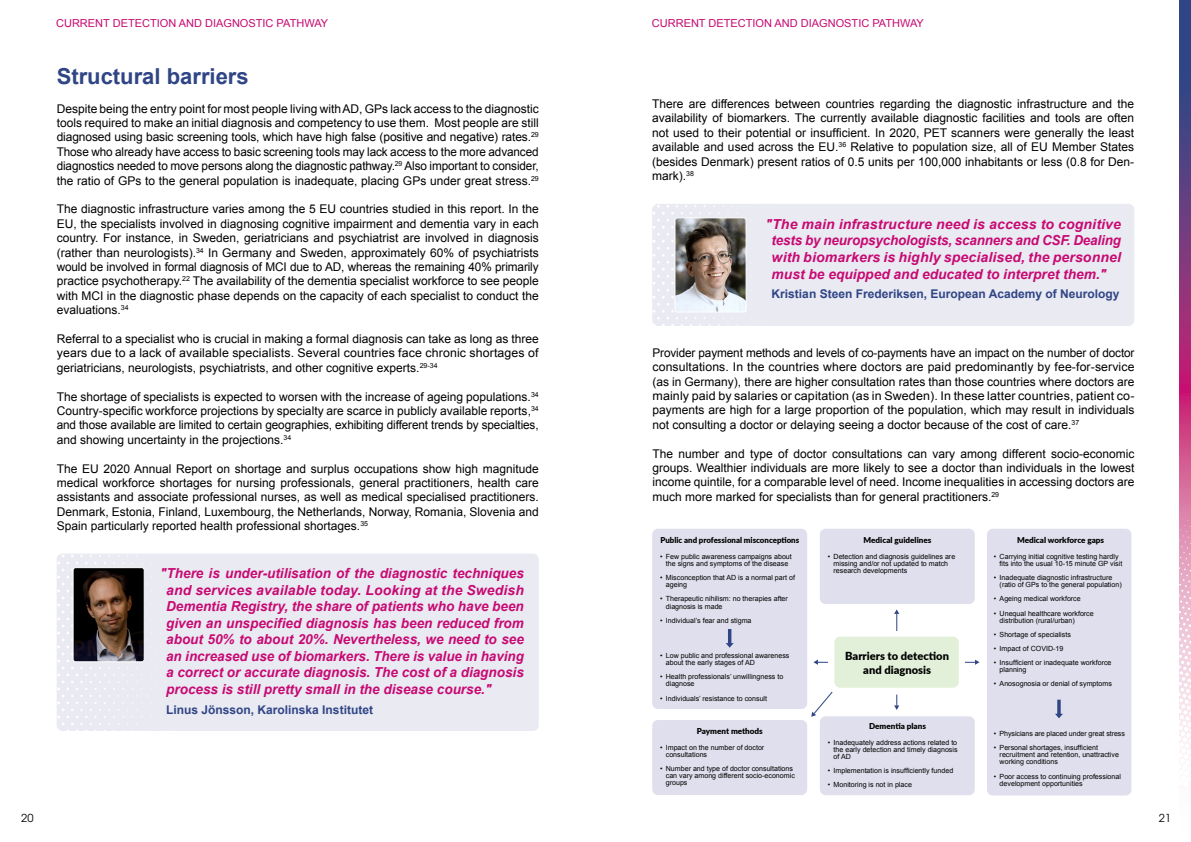
<style>
.page{position:relative;width:1191px;height:842px;background:#fff}
.page>*{position:absolute;margin:0;border:0;box-sizing:border-box;transform-origin:0 0}
.t1{font:700 22px "Arial";color:#304585}
.t2{font:italic 700 13.8px/16.6px "Arial";color:#c70a72;text-align:justify}
.t3{font:12px/14.4px "Arial";color:#000;text-align:justify}
.t4{font:700 12px "Arial";color:#304585}
.t5{font:900 11.1px/13.4px "Lato";color:#000;text-align:center}
.t6{font:11px "Arial";color:#c70a72}
.t7{font:11px "ITC Avant Garde Pro";color:#000}
.t8{font:900 8.1px "Lato";color:#000}
.t9{font:7.1px/7.1px "Arial";color:#000}
</style>
<div class="page">
<svg style="left:1179px;top:0;width:12px;height:499px;background:#7f3d81"></svg>
<svg style="left:1179px;top:499px;width:12px;height:265px"></svg>
<div style="left:57px;top:554px;width:482px;height:177px;background:#eaeaf3;border-radius:6px"></div>
<svg style="left:57px;top:554px;width:76px;height:177px"></svg>
<img style="left:73px;top:569px;width:69px;height:93px">
<div style="left:73px;top:567px;width:71px;height:95px;border:1px solid #fff;border-radius:2px"></div>
<div style="left:652px;top:204px;width:482px;height:122px;background:#eaeaf3;border-radius:6px"></div>
<svg style="left:652px;top:205px;width:95px;height:121px"></svg>
<img style="left:676px;top:218px;width:70px;height:94px">
<div style="left:674px;top:218px;width:72px;height:94px;border:1px solid #fff;border-radius:2px"></div>
<div style="left:652px;top:529px;width:155px;height:180px;background:#e0dfed;border-radius:6px"></div>
<div style="left:652px;top:720px;width:155px;height:75px;background:#e0dfed;border-radius:6px"></div>
<div style="left:987px;top:529px;width:144px;height:266px;background:#e0dfed;border-radius:6px"></div>
<div style="left:820px;top:716px;width:154px;height:79px;background:#e0dfed;border-radius:6px"></div>
<div style="left:820px;top:529px;width:154px;height:75px;background:#e0dfed;border-radius:6px"></div>
<svg style="left:725px;top:629px;width:8px;height:19px"></svg>
<svg style="left:1055px;top:700px;width:8px;height:18px"></svg>
<div style="left:834px;top:636px;width:124px;height:52px;background:#e2f0d9;border-radius:6px"></div>
<svg style="left:894px;top:609px;width:5px;height:22px"></svg>
<svg style="left:965px;top:660px;width:14px;height:5px"></svg>
<svg style="left:813px;top:660px;width:15px;height:5px"></svg>
<svg style="left:894px;top:694px;width:5px;height:16px"></svg>
<svg style="left:811px;top:691px;width:22px;height:26px"></svg>
<p class="t6" style="left:56px;top:16px;width:273px">CURRENT DETECTION AND DIAGNOSTIC PATHWAY</p>
<p class="t6" style="left:652px;top:16px;width:273px">CURRENT DETECTION AND DIAGNOSTIC PATHWAY</p>
<h1 class="t1" style="left:57px;top:62px;width:193px">Structural barriers</h1>
<p class="t3" style="left:57px;top:101px;width:483px">Despite being the entry point for most people living with AD, GPs lack access to the diagnostic tools required to make an initial diagnosis and competency to use them. Most people are still diagnosed using basic screening tools, which have high false (positive and negative) rates.<sup>29<br></sup>Those who already have access to basic screening tools may lack access to the more advanced diagnostics needed to move persons along the diagnostic pathway.<sup>29</sup> Also important to consider, the ratio of GPs to the general population is inadequate, placing GPs under great stress.<sup>29</sup></p>
<p class="t3" style="left:57px;top:202px;width:483px">The diagnostic infrastructure varies among the 5 EU countries studied in this report. In the EU, the specialists involved in diagnosing cognitive impairment and dementia vary in each country. For instance, in Sweden, geriatricians and psychiatrist are involved in diagnosis (rather than neurologists).<sup>34</sup> In Germany and Sweden, approximately 60% of psychiatrists would be involved in formal diagnosis of MCI due to AD, whereas the remaining 40% primarily practice psychotherapy.<sup>22</sup> The availability of the dementia specialist workforce to see people with MCI in the diagnostic phase depends on the capacity of each specialist to conduct the evaluations.<sup>34</sup></p>
<p class="t3" style="left:57px;top:332px;width:483px">Referral to a specialist who is crucial in making a formal diagnosis can take as long as three years due to a lack of available specialists. Several countries face chronic shortages of geriatricians, neurologists, psychiatrists, and other cognitive experts.<sup>29-34</sup></p>
<p class="t3" style="left:57px;top:389px;width:483px">The shortage of specialists is expected to worsen with the increase of ageing populations.<sup>34<br></sup>Country-specific workforce projections by specialty are scarce in publicly available reports,<sup>34 </sup>and those available are limited to certain geographies, exhibiting different trends by specialties, and showing uncertainty in the projections.<sup>34</sup></p>
<p class="t3" style="left:57px;top:461px;width:483px">The EU 2020 Annual Report on shortage and surplus occupations show high magnitude medical workforce shortages for nursing professionals, general practitioners, health care assistants and associate professional nurses, as well as medical specialised practitioners.<br>Denmark, Estonia, Finland, Luxembourg, the Netherlands, Norway, Romania, Slovenia and Spain particularly reported health professional shortages.<sup>35</sup></p>
<p class="t2" style="left:166px;top:565px;width:359px;text-indent:-6px">"There is under-utilisation of the diagnostic techniques and services available today. Looking at the Swedish Dementia Registry, the share of patients who have been given an unspecified diagnosis has been reduced from about 50% to about 20%. Nevertheless, we need to see an increased use of biomarkers. There is value in having a correct or accurate diagnosis. The cost of a diagnosis process is still pretty small in the disease course."</p>
<p class="t4" style="left:166px;top:702px;width:208px">Linus Jönsson, Karolinska Institutet</p>
<p class="t3" style="left:652px;top:97px;width:483px">There are differences between countries regarding the diagnostic infrastructure and the availability of biomarkers. The currently available diagnostic facilities and tools are often not used to their potential or insufficient. In 2020, PET scanners were generally the least available and used across the EU.<sup>36</sup> Relative to population size, all of EU Member States (besides Denmark) present ratios of 0.5 units per 100,000 inhabitants or less (0.8 for Den&shy;mark).<sup>38</sup></p>
<p class="t2" style="left:771px;top:216px;width:351px;text-indent:-6px">"The main infrastructure need is access to cognitive tests by neuropsychologists, scanners and CSF. Dealing with biomarkers is highly specialised, the personnel must be equipped and educated to interpret them."</p>
<p class="t4" style="left:771px;top:286px;width:349px">Kristian Steen Frederiksen, European Academy of Neurology</p>
<p class="t3" style="left:652px;top:346px;width:483px">Provider payment methods and levels of co-payments have an impact on the number of doctor consultations. In the countries where doctors are paid predominantly by fee-for-service (as in Germany), there are higher consultation rates than those countries where doctors are mainly paid by salaries or capitation (as in Sweden). In these latter countries, patient co&shy;payments are high for a large proportion of the population, which may result in individuals not consulting a doctor or delaying seeing a doctor because of the cost of care.<sup>37</sup></p>
<p class="t3" style="left:652px;top:446px;width:483px">The number and type of doctor consultations can vary among different socio-economic groups. Wealthier individuals are more likely to see a doctor than individuals in the lowest income quintile, for a comparable level of need. Income inequalities in accessing doctors are much more marked for specialists than for general practitioners.<sup>29</sup></p>
<p class="t8" style="left:660px;top:534px;width:140px">Public and professional misconceptions</p>
<p class="t9" style="left:660px;top:553px;width:133px;text-align:center">• Few public awareness campaigns about the signs and symptoms of the disease</p>
<p class="t9" style="left:666px;top:574px;width:131px;text-indent:-6px">• Misconception that AD is a normal part of ageing</p>
<p class="t9" style="left:666px;top:595px;width:124px;text-indent:-6px">• Therapeutic nihilism: no therapies after diagnosis is made</p>
<p class="t9" style="left:660px;top:617px;width:93px">• Individual’s fear and stigma</p>
<p class="t9" style="left:666px;top:652px;width:125px;text-indent:-6px">• Low public and professional awareness about the early stages of AD</p>
<p class="t9" style="left:666px;top:673px;width:119px;text-indent:-6px">• Health professionals’ unwillingness to diagnose</p>
<p class="t9" style="left:660px;top:695px;width:109px">• Individuals’ resistance to consult</p>
<p class="t8" style="left:697px;top:725px;width:68px">Payment methods</p>
<p class="t9" style="left:666px;top:744px;width:100px;text-indent:-6px">• Impact on the number of doctor consultations</p>
<p class="t9" style="left:666px;top:765px;width:131px;text-indent:-6px">• Number and type of doctor consultations can vary among different socio-economic groups</p>
<p class="t8" style="left:863px;top:534px;width:69px">Medical guidelines</p>
<p class="t9" style="left:833px;top:553px;width:123px;text-indent:-6px">• Detection and diagnosis guidelines are missing and/or not updated to match research developments</p>
<p class="t5" style="left:845px;top:649px;width:105px">Barriers to detection and diagnosis</p>
<p class="t8" style="left:869px;top:720px;width:58px">Dementia plans</p>
<p class="t9" style="left:833px;top:739px;width:126px;text-align:justify;text-indent:-6px">• Inadequately address actions related to the early detection and timely diagnosis of AD</p>
<p class="t9" style="left:828px;top:767px;width:127px">• Implementation is insufficiently funded</p>
<p class="t9" style="left:828px;top:781px;width:86px">• Monitoring is not in place</p>
<p class="t8" style="left:1017px;top:534px;width:89px">Medical workforce gaps</p>
<p class="t9" style="left:999px;top:553px;width:124px;text-indent:-6px">• Carrying initial cognitive testing hardly fits into the usual 10-15 minute GP visit</p>
<p class="t9" style="left:999px;top:574px;width:124px;text-indent:-6px">• Inadequate diagnostic infrastructure (ratio of GPs to the general population)</p>
<p class="t9" style="left:994px;top:595px;width:88px">• Ageing medical workforce</p>
<p class="t9" style="left:999px;top:610px;width:96px;text-indent:-6px">• Unequal healthcare workforce distribution (rural/urban)</p>
<p class="t9" style="left:994px;top:631px;width:79px">• Shortage of specialists</p>
<p class="t9" style="left:994px;top:645px;width:71px">• Impact of COVID-19</p>
<p class="t9" style="left:999px;top:659px;width:113px;text-indent:-6px">• Insufficient or inadequate workforce planning</p>
<p class="t9" style="left:994px;top:680px;width:119px">• Anosognosia or denial of symptoms</p>
<p class="t9" style="left:994px;top:730px;width:132px">• Physicians are placed under great stress</p>
<p class="t9" style="left:999px;top:744px;width:121px;text-indent:-6px">• Personal shortages, insufficient recruitment and retention, unattractive working conditions</p>
<p class="t9" style="left:999px;top:773px;width:123px;text-indent:-6px">• Poor access to continuing professional development opportunities</p>
<p class="t7" style="left:21px;top:811px;width:14px">20</p>
<p class="t7" style="left:1159px;top:811px;width:14px">21</p>
</div>
